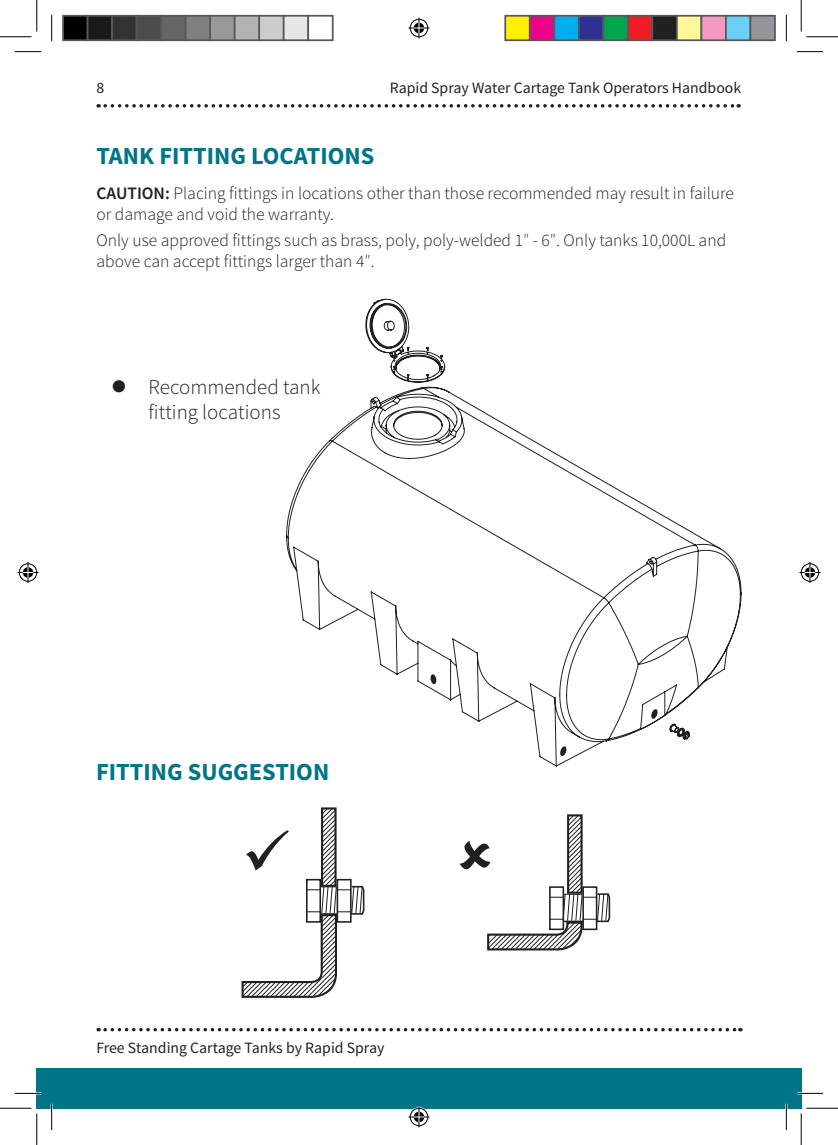
<style>
.page{position:relative;width:838px;height:1145px;background:#fff}
.page>*{position:absolute;margin:0;border:0;box-sizing:border-box;transform-origin:0 0}
.t1{font:700 24.5px "Source Sans Pro";color:#007587}
.t2{font:300 21px/25.2px "Source Sans Pro";color:#231f20;text-align:center}
.t3{font:300 17.5px/21px "Source Sans Pro";color:#231f20}
.t4{font:15.75px "Source Sans Pro";color:#231f20}
.s1{font-weight:600}
</style>
<div class="page">
<svg style="left:105px;top:1028px;width:635px;height:3px"></svg>
<div style="left:37px;top:1068px;width:764px;height:40px;background:#007587"></div>
<svg style="left:105px;top:104px;width:634px;height:4px"></svg>
<svg style="left:286px;top:299px;width:455px;height:468px"></svg>
<svg style="left:430px;top:674px;width:6px;height:10px"></svg>
<svg style="left:559px;top:746px;width:8px;height:10px"></svg>
<svg style="left:650px;top:709px;width:8px;height:10px"></svg>
<hr style="left:15px;top:1092px;width:26px;height:2px;background:#fff">
<hr style="left:796px;top:1092px;width:27px;height:2px;background:#fff">
<hr style="left:51px;top:1104px;width:2px;height:26px;background:#fff">
<hr style="left:785px;top:1104px;width:2px;height:26px;background:#fff">
<svg style="left:15px;top:51px;width:26px;height:1px"></svg>
<svg style="left:796px;top:51px;width:27px;height:1px"></svg>
<svg style="left:15px;top:1093px;width:26px;height:1px"></svg>
<svg style="left:796px;top:1093px;width:27px;height:1px"></svg>
<svg style="left:51px;top:15px;width:1px;height:26px"></svg>
<svg style="left:51px;top:1104px;width:1px;height:26px"></svg>
<svg style="left:786px;top:15px;width:1px;height:26px"></svg>
<svg style="left:786px;top:1104px;width:1px;height:26px"></svg>
<hr style="left:0;top:36px;width:32px;height:1px;background:#000">
<hr style="left:806px;top:36px;width:31px;height:1px;background:#000">
<hr style="left:0;top:1108px;width:32px;height:1px;background:#000">
<hr style="left:806px;top:1108px;width:31px;height:1px;background:#000">
<hr style="left:36px;top:0;width:1px;height:31px;background:#000">
<hr style="left:36px;top:1113px;width:1px;height:32px;background:#000">
<hr style="left:800px;top:0;width:1px;height:31px;background:#000">
<hr style="left:800px;top:1113px;width:1px;height:32px;background:#000">
<svg style="left:408px;top:18px;width:21px;height:21px"></svg>
<svg style="left:408px;top:1106px;width:21px;height:21px"></svg>
<svg style="left:18px;top:562px;width:21px;height:21px"></svg>
<svg style="left:799px;top:562px;width:21px;height:21px"></svg>
<div style="left:63px;top:16px;width:25px;height:24px;background:#000"></div>
<div style="left:62px;top:15px;width:26px;height:26px;border:2px solid #595959"></div>
<div style="left:88px;top:16px;width:24px;height:24px;background:#1a1a1a"></div>
<div style="left:87px;top:15px;width:26px;height:26px;border:2px solid #595959"></div>
<div style="left:112px;top:16px;width:25px;height:24px;background:#333"></div>
<div style="left:111px;top:15px;width:26px;height:26px;border:2px solid #595959"></div>
<div style="left:137px;top:16px;width:24px;height:24px;background:#4d4d4d"></div>
<div style="left:136px;top:15px;width:26px;height:26px;border:2px solid #595959"></div>
<div style="left:161px;top:16px;width:25px;height:24px;background:#666"></div>
<div style="left:160px;top:15px;width:26px;height:26px;border:2px solid #595959"></div>
<div style="left:186px;top:16px;width:24px;height:24px;background:#808080"></div>
<div style="left:185px;top:15px;width:26px;height:26px;border:2px solid #595959"></div>
<div style="left:210px;top:16px;width:25px;height:24px;background:#999"></div>
<div style="left:209px;top:15px;width:26px;height:26px;border:2px solid #595959"></div>
<div style="left:235px;top:16px;width:24px;height:24px;background:#b3b3b3"></div>
<div style="left:234px;top:15px;width:26px;height:26px;border:2px solid #595959"></div>
<div style="left:259px;top:16px;width:25px;height:24px;background:#ccc"></div>
<div style="left:258px;top:15px;width:26px;height:26px;border:2px solid #595959"></div>
<div style="left:284px;top:16px;width:24px;height:24px;background:#e6e6e6"></div>
<div style="left:283px;top:15px;width:26px;height:26px;border:2px solid #595959"></div>
<div style="left:307px;top:15px;width:26px;height:26px;border:2px solid #595959"></div>
<div style="left:505px;top:16px;width:24px;height:24px;background:#fff101"></div>
<div style="left:504px;top:15px;width:26px;height:26px;border:2px solid #595959"></div>
<div style="left:529px;top:16px;width:25px;height:24px;background:#ed028c"></div>
<div style="left:529px;top:15px;width:26px;height:26px;border:2px solid #595959"></div>
<div style="left:554px;top:16px;width:24px;height:24px;background:#00aeef"></div>
<div style="left:553px;top:15px;width:26px;height:26px;border:2px solid #595959"></div>
<div style="left:578px;top:16px;width:25px;height:24px;background:#2e3092"></div>
<div style="left:578px;top:15px;width:26px;height:26px;border:2px solid #595959"></div>
<div style="left:603px;top:16px;width:24px;height:24px;background:#00a54f"></div>
<div style="left:602px;top:15px;width:26px;height:26px;border:2px solid #595959"></div>
<div style="left:627px;top:16px;width:25px;height:24px;background:#ee1d23"></div>
<div style="left:627px;top:15px;width:26px;height:26px;border:2px solid #595959"></div>
<div style="left:652px;top:16px;width:24px;height:24px;background:#231f20"></div>
<div style="left:651px;top:15px;width:26px;height:26px;border:2px solid #595959"></div>
<div style="left:676px;top:16px;width:25px;height:24px;background:#fff79a"></div>
<div style="left:676px;top:15px;width:26px;height:26px;border:2px solid #595959"></div>
<div style="left:701px;top:16px;width:24px;height:24px;background:#f499c2"></div>
<div style="left:700px;top:15px;width:26px;height:26px;border:2px solid #595959"></div>
<div style="left:725px;top:16px;width:25px;height:24px;background:#6bcff6"></div>
<div style="left:725px;top:15px;width:26px;height:26px;border:2px solid #595959"></div>
<div style="left:750px;top:16px;width:24px;height:24px;background:#939598"></div>
<div style="left:749px;top:15px;width:26px;height:26px;border:2px solid #595959"></div>
<svg style="left:241px;top:808px;width:370px;height:190px"></svg>
<p class="t4" style="left:96px;top:78px;width:9px">8</p>
<p class="t4" style="left:390px;top:78px;width:353px">Rapid Spray Water Cartage Tank Operators Handbook</p>
<h1 class="t1" style="left:96px;top:140px;width:279px">TANK FITTING LOCATIONS</h1>
<p class="t3" style="left:96px;top:183px;width:639px"><span class="s1">CAUTION:</span> Placing fittings in locations other than those recommended may result in failure or damage and void the warranty.</p>
<p class="t3" style="left:96px;top:230px;width:631px">Only use approved fittings such as brass, poly, poly-welded 1″ - 6″. Only tanks 10,000L and above can accept fittings larger than 4″.</p>
<p class="t2" style="left:111px;top:374px;width:211px">● Recommended tank fitting locations</p>
<h1 class="t1" style="left:96px;top:756px;width:235px">FITTING SUGGESTION</h1>
<p class="t4" style="left:96px;top:1038px;width:289px">Free Standing Cartage Tanks by Rapid Spray</p>
</div>
